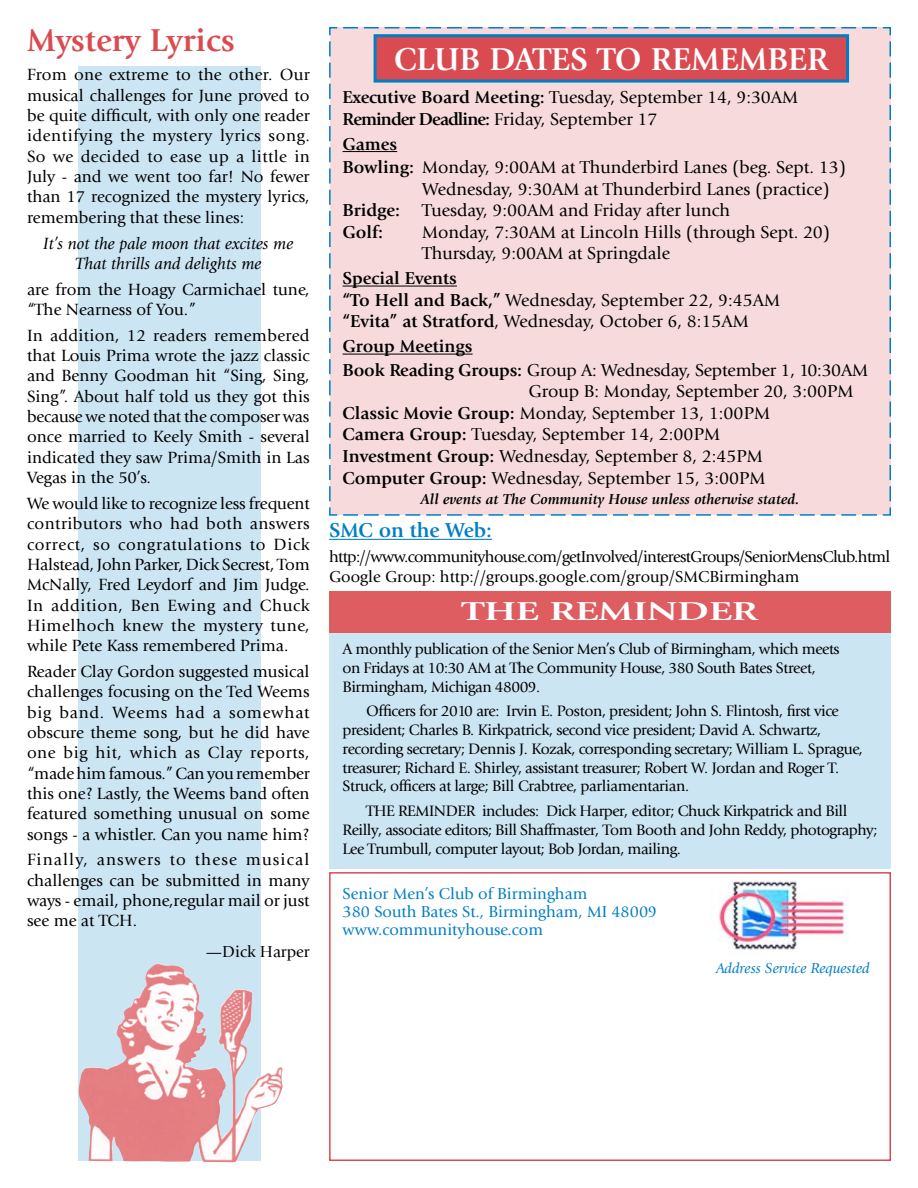
<style>
.page{position:relative;width:918px;height:1188px;background:#fff}
.page>*{position:absolute;margin:0;border:0;box-sizing:border-box;transform-origin:0 0}
.t1{font:700 33px "Giovanni";color:#fff}
.t2{font:700 33px "Giovanni";color:#d94b50}
.t3{font:700 27px "Giovanni";letter-spacing:-.01em;color:#fff;scale:1.5 1}
.t4{font:700 21px "Giovanni";color:#007ec4}
.t5{font:18px/21.6px "Giovanni";color:#000}
.t6{font:16.95px/20.4px "Giovanni";color:#000;text-align:justify}
.t7{font:italic 16.95px/20.4px "Giovanni";color:#000;text-align:center}
.t8{font:16.5px/19.8px "Giovanni";letter-spacing:-.04em;color:#000}
.t9{font:16.5px/18px "Giovanni";color:#007ec4}
.t10{font:16.5px "Giovanni";color:#000}
.t11{font:15.75px/18.9px "Giovanni";letter-spacing:-.03em;color:#000}
.t12{font:italic 700 15px "Giovanni";color:#000}
.t13{font:italic 15px "Giovanni";color:#007ec4}
.s1{font-weight:700}
</style>
<div class="page">
<img style="left:718px;top:880px;width:129px;height:70px">
<div style="left:329px;top:872px;width:562px;height:289px;border:2px solid #d94b50"></div>
<div style="left:78px;top:67px;width:182px;height:1094px;background:#cce5f3"></div>
<img style="left:78px;top:963px;width:205px;height:199px">
<div style="left:329px;top:624px;width:562px;height:244px;background:#cce5f3"></div>
<div style="left:329px;top:592px;width:562px;height:41px;background:#dd5d61"></div>
<div style="left:329px;top:27px;width:562px;height:489px;background:#f7dbdc"></div>
<div style="left:375px;top:36px;width:473px;height:45px;background:#d94b50"></div>
<div style="left:374px;top:34px;width:475px;height:49px;border:3px solid #007ec4"></div>
<hr style="left:329px;top:539px;width:163px;height:1px;background:#007ec4">
<hr style="left:343px;top:151px;width:54px;height:1px;background:#000">
<hr style="left:343px;top:286px;width:114px;height:1px;background:#000">
<hr style="left:343px;top:354px;width:130px;height:1px;background:#000">
<h1 class="t2" style="left:27px;top:21px;width:209px">Mystery Lyrics</h1>
<p class="t6" style="left:27px;top:65px;width:284px">From one extreme to the other. Our musical challenges for June proved to be quite difficult, with only one reader identifying the mystery lyrics song.<br>So we decided to ease up a little in July - and we went too far! No fewer than 17 recognized the mystery lyrics, remembering that these lines:</p>
<p class="t7" style="left:43px;top:233px;width:252px">It’s not the pale moon that excites me<br>That thrills and delights me</p>
<p class="t6" style="left:27px;top:279px;width:284px">are from the Hoagy Carmichael tune, “The Nearness of You.”</p>
<p class="t6" style="left:27px;top:325px;width:284px">In addition, 12 readers remembered that Louis Prima wrote the jazz classic and Benny Goodman hit “Sing, Sing, Sing”. About half told us they got this because we noted that the composer was once married to Keely Smith - several indicated they saw Prima/Smith in Las Vegas in the 50’s.</p>
<p class="t6" style="left:27px;top:493px;width:284px">We would like to recognize less frequent contributors who had both answers correct, so congratulations to Dick Halstead, John Parker, Dick Secrest, Tom McNally, Fred Leydorf and Jim Judge.<br>In addition, Ben Ewing and Chuck Himelhoch knew the mystery tune, while Pete Kass remembered Prima.</p>
<p class="t6" style="left:27px;top:661px;width:284px">Reader Clay Gordon suggested musical challenges focusing on the Ted Weems big band. Weems had a somewhat obscure theme song, but he did have one big hit, which as Clay reports, “made him famous.” Can you remember this one? Lastly, the Weems band often featured something unusual on some songs - a whistler. Can you name him?</p>
<p class="t6" style="left:27px;top:850px;width:284px">Finally, answers to these musical challenges can be submitted in many ways - email, phone,regular mail or just see me at TCH.</p>
<p class="t10" style="left:206px;top:942px;width:105px">—Dick Harper</p>
<h1 class="t1" style="left:394px;top:40px;width:44px">Club</h1>
<h1 class="t1" style="left:489px;top:40px;width:45px">Dates</h1>
<h1 class="t1" style="left:597px;top:40px;width:99px">to Remember</h1>
<p class="t5" style="left:343px;top:87px;width:457px"><span class="s1">Executive Board Meeting:</span> Tuesday, September 14, 9:30AM<br><span class="s1">Reminder Deadline:</span> Friday, September 17</p>
<p class="t5" style="left:343px;top:132px;width:505px;line-height:23.2px"><span class="s1">Games<br>Bowling:</span> Monday, 9:00AM at Thunderbird Lanes (beg. Sept. 13)</p>
<p class="t5" style="left:343px;top:178px;width:489px;text-indent:80px">Wednesday, 9:30AM at Thunderbird Lanes (practice)<br><span class="s1">Bridge:</span> Tuesday, 9:00AM and Friday after lunch<br><span class="s1">Golf:</span></p>
<p class="t5" style="left:422px;top:221px;width:410px">Monday, 7:30AM at Lincoln Hills (through Sept. 20)<br>Thursday, 9:00AM at Springdale</p>
<p class="t5" style="left:343px;top:268px;width:439px"><span class="s1">Special Events<br>“To Hell and Back,”</span> Wednesday, September 22, 9:45AM <span class="s1">“Evita” at Stratford</span>, Wednesday, October 6, 8:15AM</p>
<p class="t5" style="left:343px;top:335px;width:527px;line-height:23.2px"><span class="s1">Group Meetings<br>Book Reading Groups:</span> Group A: Wednesday, September 1, 10:30AM</p>
<p class="t5" style="left:343px;top:381px;width:513px;text-indent:186px">Group B: Monday, September 20, 3:00PM <span class="s1">Classic Movie Group:</span> Monday, September 13, 1:00PM<br><span class="s1">Camera Group:</span> Tuesday, September 14, 2:00PM<br><span class="s1">Investment Group:</span> Wednesday, September 8, 2:45PM<br><span class="s1">Computer Group:</span> Wednesday, September 15, 3:00PM</p>
<p class="t12" style="left:420px;top:491px;width:381px">All events at The Community House unless otherwise stated.</p>
<p class="t4" style="left:329px;top:518px;width:164px">SMC on the Web:</p>
<p class="t8" style="left:329px;top:547px;width:563px">http://www.communityhouse.com/getInvolved/interestGroups/SeniorMensClub.html<br>Google Group: http://groups.google.com/group/SMCBirmingham</p>
<h2 class="t3" style="left:462px;top:596px;width:199px">THE REMINDER</h2>
<p class="t11" style="left:343px;top:639px;width:499px">A monthly publication of the Senior Men’s Club of Birmingham, which meets on Fridays at 10:30 AM at The Community House, 380 South Bates Street,<br>Birmingham, Michigan 48009.</p>
<p class="t11" style="left:343px;top:701px;width:522px;text-indent:24px">Officers for 2010 are: Irvin E. Poston, president; John S. Flintosh, first vice president; Charles B. Kirkpatrick, second vice president; David A. Schwartz, recording secretary; Dennis J. Kozak, corresponding secretary; William L. Sprague, treasurer; Richard E. Shirley, assistant treasurer; Robert W. Jordan and Roger T.<br>Struck, officers at large; Bill Crabtree, parliamentarian.</p>
<p class="t11" style="left:343px;top:801px;width:536px;text-indent:24px">THE REMINDER includes: Dick Harper, editor; Chuck Kirkpatrick and Bill<br>Reilly, associate editors; Bill Shaffmaster, Tom Booth and John Reddy, photography;<br>Lee Trumbull, computer layout; Bob Jordan, mailing.</p>
<p class="t9" style="left:343px;top:885px;width:316px">Senior Men’s Club of Birmingham<br>380 South Bates St., Birmingham, MI 48009 www.communityhouse.com</p>
<p class="t13" style="left:716px;top:960px;width:155px">Address Service Requested</p>
</div>
